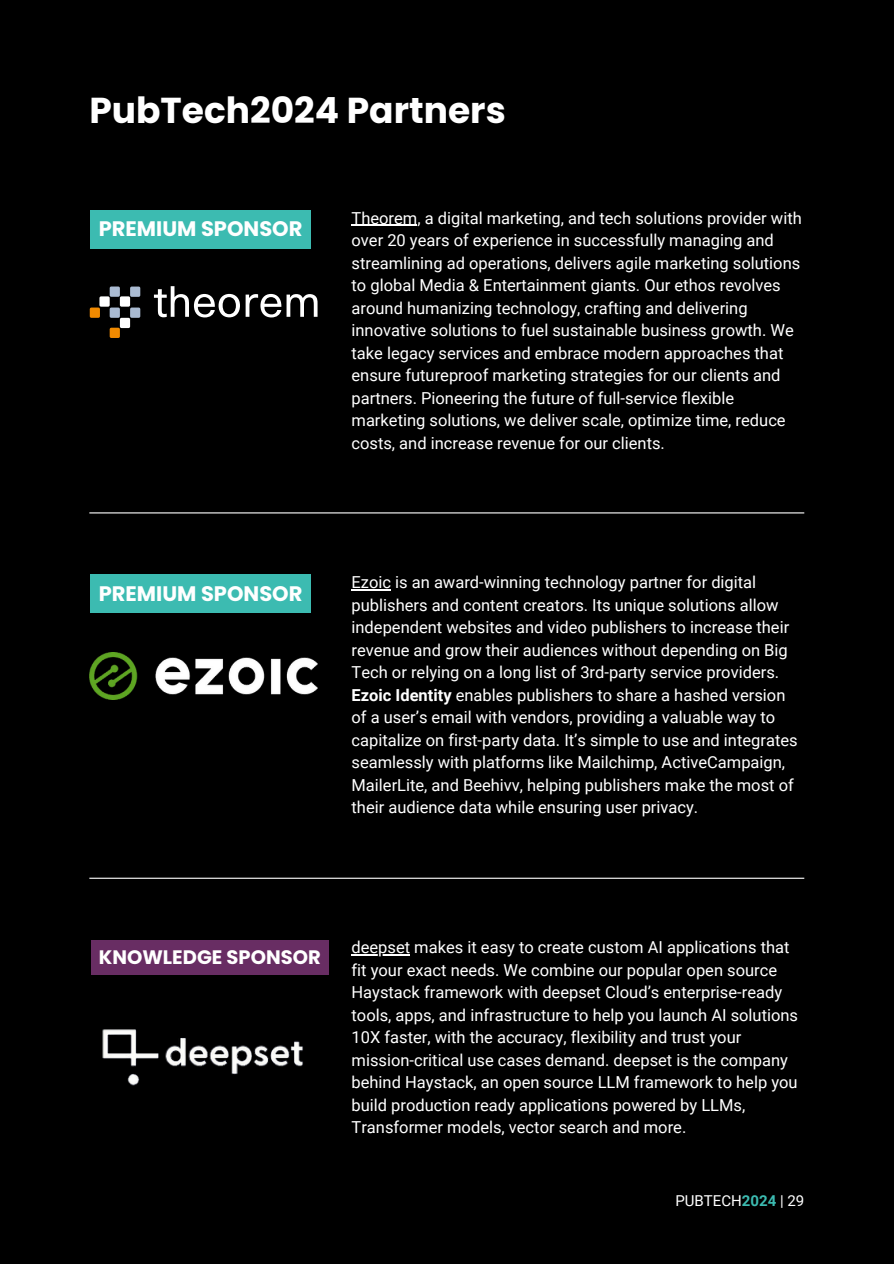
<style>
.page{position:relative;width:894px;height:1264px;background:#fff}
.page>*{position:absolute;margin:0;border:0;box-sizing:border-box;transform-origin:0 0}
.t1{font:700 36px "Poppins";color:#fff}
.t2{font:700 21px "Poppins";color:#fff}
.t3{font:700 19.5px "Poppins";color:#fff}
.t4{font:16.5px/22.5px "Roboto";color:#fff}
.t5{font:15px "Roboto";color:#fff}
.s1{font-weight:700}
.s2{font-weight:700;color:#3cbbb1}
</style>
<div class="page">
<div style="left:0;top:0;width:893px;height:1263px;background:#000"></div>
<svg style="left:90px;top:286px;width:50px;height:52px"></svg>
<svg style="left:154px;top:286px;width:163px;height:31px"></svg>
<div style="left:90px;top:210px;width:221px;height:38px;background:#3cbbb1"></div>
<hr style="left:351px;top:225px;width:66px;height:1px;background:#fff">
<hr style="left:89px;top:512px;width:715px;height:1px;background:#fff">
<hr style="left:89px;top:877px;width:715px;height:1px;background:#fff">
<div style="left:90px;top:574px;width:221px;height:39px;background:#3cbbb1"></div>
<hr style="left:351px;top:589px;width:40px;height:1px;background:#fff">
<img style="left:89px;top:652px;width:229px;height:47px">
<div style="left:91px;top:940px;width:237px;height:35px;background:#682d63"></div>
<hr style="left:351px;top:954px;width:59px;height:1px;background:#fff">
<img style="left:102px;top:1029px;width:201px;height:57px">
<h1 class="t1" style="left:89px;top:85px;width:418px">PubTech2024 Partners</h1>
<p class="t2" style="left:99px;top:214px;width:205px">PREMIUM SPONSOR</p>
<h2 class="t4" style="left:351px;top:207px;width:451px">Theorem, a digital marketing, and tech solutions provider with over 20 years of experience in successfully managing and streamlining ad operations, delivers agile marketing solutions to global Media &amp; Entertainment giants. Our ethos revolves around humanizing technology, crafting and delivering innovative solutions to fuel sustainable business growth. We take legacy services and embrace modern approaches that ensure futureproof marketing strategies for our clients and partners. Pioneering the future of full-service flexible marketing solutions, we deliver scale, optimize time, reduce costs, and increase revenue for our clients.</h2>
<p class="t2" style="left:99px;top:579px;width:205px">PREMIUM SPONSOR</p>
<p class="t4" style="left:351px;top:571px;width:439px">Ezoic is an award-winning technology partner for digital publishers and content creators. Its unique solutions allow independent websites and video publishers to increase their revenue and grow their audiences without depending on Big Tech or relying on a long list of 3rd-party service providers.</p>
<p class="t4" style="left:351px;top:684px;width:447px"><span class="s1">Ezoic Identity</span> enables publishers to share a hashed version of a user’s email with vendors, providing a valuable way to capitalize on first-party data. It’s simple to use and integrates seamlessly with platforms like Mailchimp, ActiveCampaign, MailerLite, and Beehivv, helping publishers make the most of their audience data while ensuring user privacy.</p>
<p class="t3" style="left:99px;top:943px;width:223px">KNOWLEDGE SPONSOR</p>
<h2 class="t4" style="left:351px;top:936px;width:448px">deepset makes it easy to create custom AI applications that fit your exact needs. We combine our popular open source Haystack framework with deepset Cloud’s enterprise-ready tools, apps, and infrastructure to help you launch AI solutions 10X faster, with the accuracy, flexibility and trust your mission-critical use cases demand. deepset is the company behind Haystack, an open source LLM framework to help you build production ready applications powered by LLMs, Transformer models, vector search and more.</h2>
<p class="t5" style="left:675px;top:1191px;width:130px">PUBTECH<span class="s2">2024</span> | 29</p>
</div>
